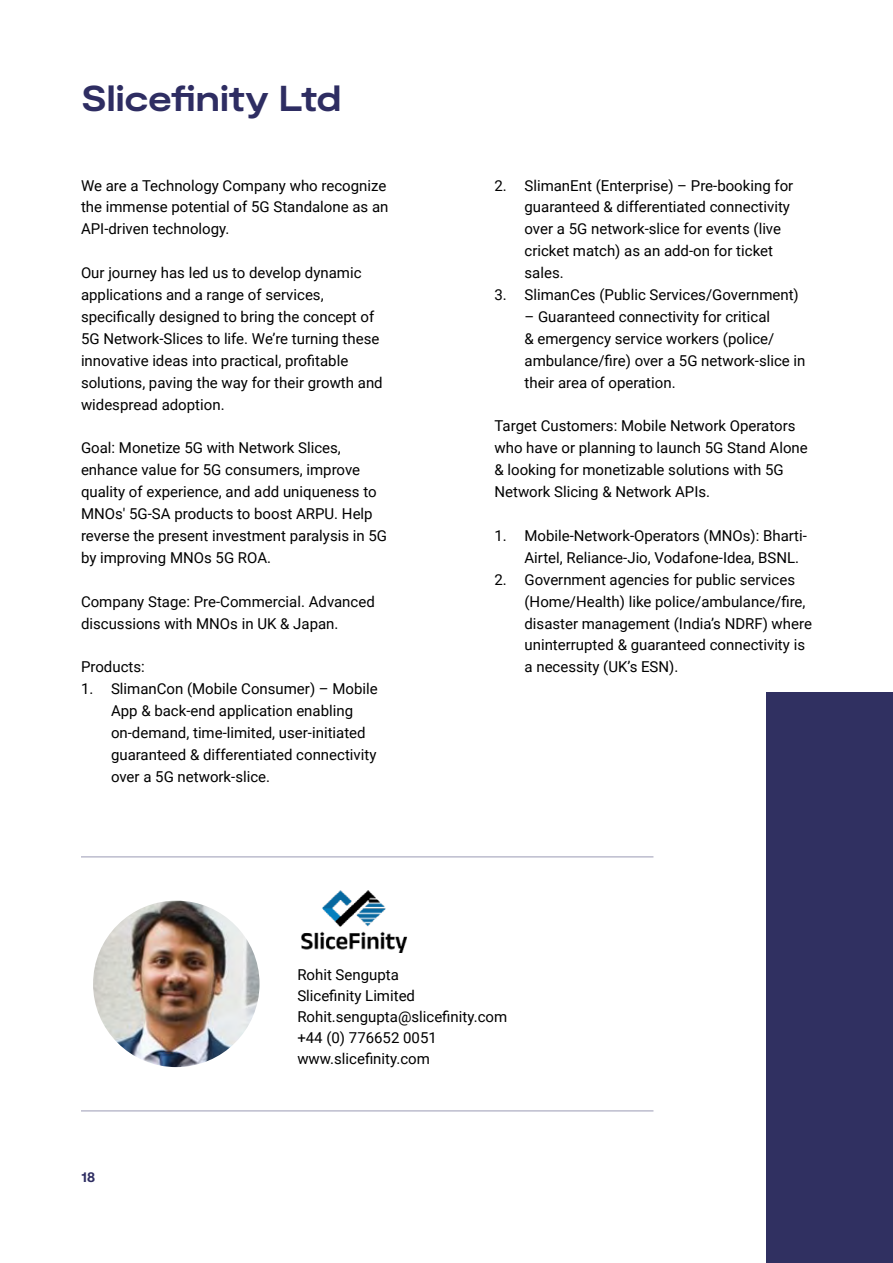
<style>
.page{position:relative;width:893px;height:1263px;background:#fff}
.page>*{position:absolute;margin:0;border:0;box-sizing:border-box;transform-origin:0 0}
.t1{font:700 expanded 36px "Moderat";letter-spacing:-.005em;color:#2e2d62}
.t2{font:15px/21.9px "Roboto";color:#000}
.t3{font:700 15px "Moderat";color:#2e2d62}
</style>
<div class="page">
<hr style="left:81px;top:856px;width:572px;height:1px;background:#bcbccd">
<hr style="left:81px;top:1110px;width:572px;height:1px;background:#bcbccd">
<img style="left:93px;top:901px;width:167px;height:166px;border-radius:83px">
<img style="left:301px;top:891px;width:107px;height:61px">
<div style="left:767px;top:693px;width:126px;height:570px;background:#303061"></div>
<h1 class="t1" style="left:81px;top:77px;width:262px">Slicefinity Ltd</h1>
<p class="t2" style="left:81px;top:174px;width:309px">We are a Technology Company who recognize the immense potential of 5G Standalone as an<br>API-driven technology.</p>
<p class="t2" style="left:81px;top:261px;width:303px">Our journey has led us to develop dynamic applications and a range of services, specifically designed to bring the concept of 5G Network-Slices to life. We’re turning these innovative ideas into practical, profitable solutions, paving the way for their growth and widespread adoption.</p>
<p class="t2" style="left:81px;top:436px;width:308px">Goal: Monetize 5G with Network Slices, enhance value for 5G consumers, improve quality of experience, and add uniqueness to MNOs' 5G-SA products to boost ARPU. Help reverse the present investment paralysis in 5G by improving MNOs 5G ROA.</p>
<p class="t2" style="left:81px;top:590px;width:295px">Company Stage: Pre-Commercial. Advanced discussions with MNOs in UK &amp; Japan.</p>
<p class="t2" style="left:81px;top:655px;width:65px">Products:</p>
<p class="t2" style="left:111px;top:677px;width:268px;text-indent:-30px">1. SlimanCon (Mobile Consumer) – Mobile App &amp; back-end application enabling on-demand, time-limited, user-initiated guaranteed &amp; differentiated connectivity over a 5G network-slice.</p>
<p class="t2" style="left:524px;top:174px;width:270px;text-indent:-30px">2. SlimanEnt (Enterprise) – Pre-booking for guaranteed &amp; differentiated connectivity over a 5G network-slice for events (live cricket match) as an add-on for ticket sales.</p>
<p class="t2" style="left:494px;top:283px;width:306px">3. SlimanCes (Public Services/Government)</p>
<p class="t2" style="left:524px;top:305px;width:282px">– Guaranteed connectivity for critical<br>&amp; emergency service workers (police/ ambulance/fire) over a 5G network-slice in their area of operation.</p>
<p class="t2" style="left:494px;top:415px;width:315px">Target Customers: Mobile Network Operators who have or planning to launch 5G Stand Alone &amp; looking for monetizable solutions with 5G Network Slicing &amp; Network APIs.</p>
<p class="t2" style="left:524px;top:524px;width:284px;text-indent:-30px">1. Mobile-Network-Operators (MNOs): Bharti-<br>Airtel, Reliance-Jio, Vodafone-Idea, BSNL.</p>
<p class="t2" style="left:524px;top:568px;width:289px;text-indent:-30px">2. Government agencies for public services (Home/Health) like police/ambulance/fire, disaster management (India’s NDRF) where uninterrupted &amp; guaranteed connectivity is a necessity (UK’s ESN).</p>
<p class="t3" style="left:81px;top:1168px;width:16px">18</p>
<p class="t2" style="left:297px;top:964px;width:211px;line-height:21px">Rohit Sengupta<br>Slicefinity Limited<br>Rohit.sengupta@slicefinity.com +44 (0) 776652 0051 www.slicefinity.com</p>
</div>
